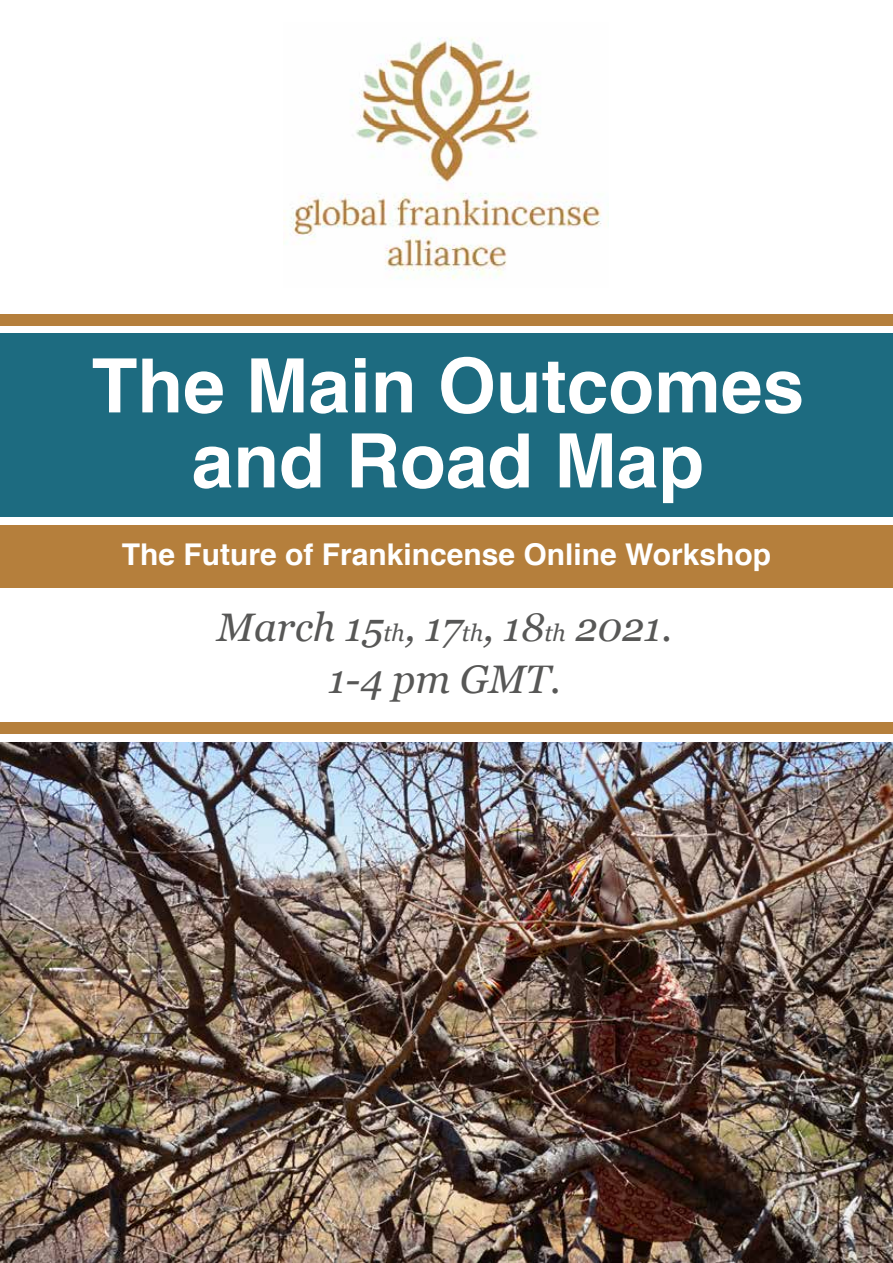
<style>
.page{position:relative;width:893px;height:1263px;background:#fff}
.page>*{position:absolute;margin:0;border:0;box-sizing:border-box;transform-origin:0 0}
.t1{font:700 75px/75px "Helvetica";color:#fff;text-align:center}
.t2{font:italic 39.75px/51.8px "Georgia";color:#575756;text-align:center}
.t3{font:700 30px "Helvetica";color:#fff}
.s1{font-size:23.55px}
</style>
<div class="page">
<img style="left:283px;top:37px;width:325px;height:242px">
<div style="left:0;top:333px;width:893px;height:184px;background:#1d6b80"></div>
<div style="left:0;top:525px;width:893px;height:62px;background:#b57f3c"></div>
<div style="left:0;top:315px;width:893px;height:11px;background:#b57f3c"></div>
<div style="left:0;top:722px;width:893px;height:11px;background:#b57f3c"></div>
<img style="left:0;top:742px;width:893px;height:521px">
<h1 class="t1" style="left:92px;top:349px;width:714px">The Main Outcomes and Road Map</h1>
<p class="t3" style="left:122px;top:530px;width:651px">The Future of Frankincense Online Workshop</p>
<h2 class="t2" style="left:217px;top:600px;width:456px">March 15<span class="s1">th</span>, 17<span class="s1">th</span>, 18<span class="s1">th</span> 2021.<br>1-4 pm GMT.</h2>
</div>
